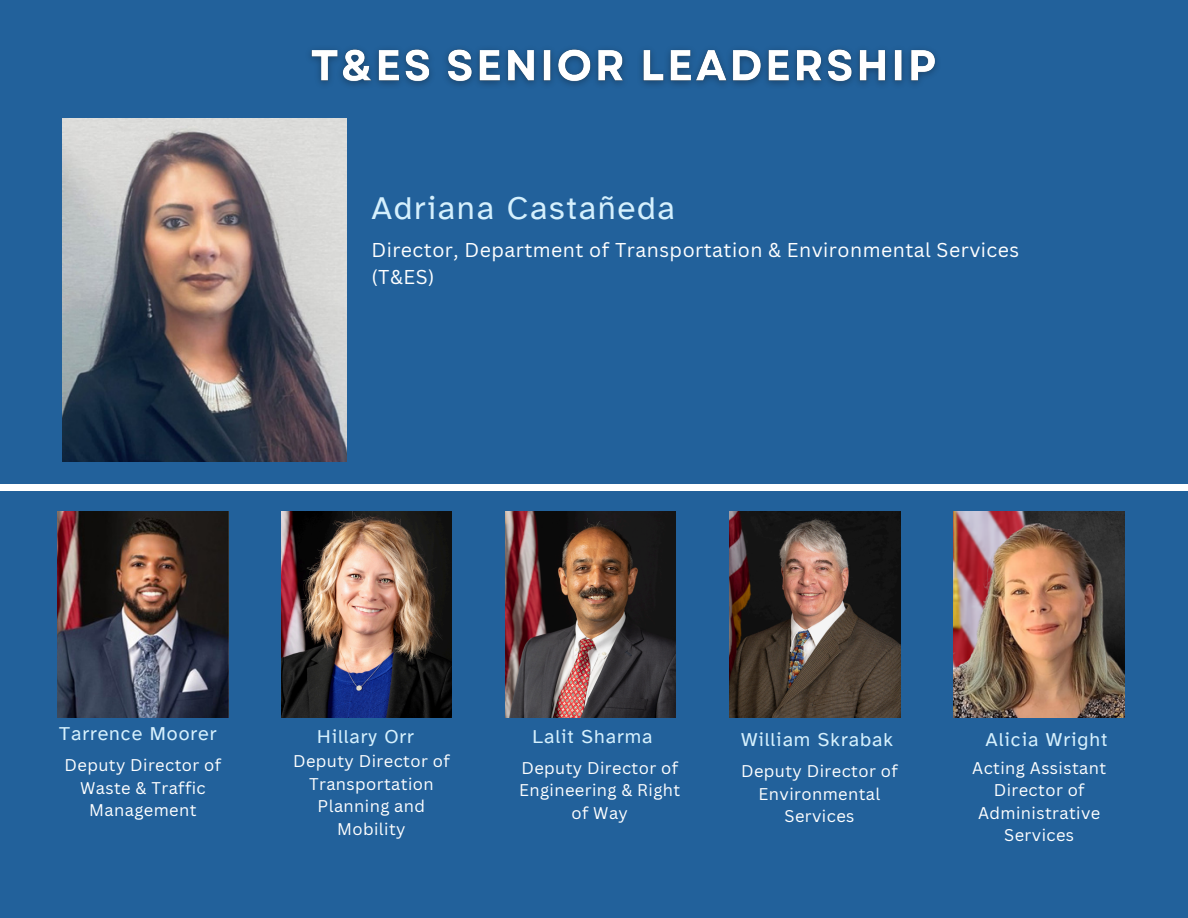
<style>
.page{position:relative;width:1188px;height:918px;background:#22619b}
.page>*{position:absolute;margin:0;border:0;box-sizing:border-box;transform-origin:0 0}
.t1{font:33.15px "Atkinson Hyperlegible";letter-spacing:.05em;color:#d5f0fd}
.t2{font:19.65px "Atkinson Hyperlegible";letter-spacing:.05em;color:#d5f0fd}
.t3{font:19.5px/27px "Canva Sans";letter-spacing:.025em;color:#fff}
.t4{font:16.5px/22.5px "Canva Sans";letter-spacing:.025em;color:#fff;text-align:center}
</style>
<div class="page">
<img style="left:63px;top:119px;width:283px;height:342px">
<img style="left:58px;top:512px;width:170px;height:206px">
<img style="left:281px;top:512px;width:171px;height:206px">
<img style="left:505px;top:512px;width:171px;height:206px">
<img style="left:730px;top:512px;width:170px;height:206px">
<div style="left:0;top:484px;width:1188px;height:7px;background:#fff"></div>
<img style="left:310px;top:49px;width:627px;height:37px">
<img style="left:954px;top:512px;width:170px;height:206px">
<h3 class="t1" style="left:371px;top:188px;width:305px">Adriana Castañeda</h3>
<p class="t3" style="left:371px;top:236px;width:649px">Director, Department of Transportation &amp; Environmental Services (T&amp;ES)</p>
<p class="t2" style="left:59px;top:721px;width:159px">Tarrence Moorer</p>
<p class="t2" style="left:317px;top:724px;width:98px">Hillary Orr</p>
<h3 class="t2" style="left:533px;top:724px;width:121px">Lalit Sharma</h3>
<p class="t2" style="left:741px;top:728px;width:154px">William Skrabak</p>
<h3 class="t4" style="left:65px;top:753px;width:158px">Deputy Director of<br>Waste &amp; Traffic<br>Management</h3>
<p class="t4" style="left:293px;top:750px;width:158px">Deputy Director of<br>Transportation<br>Planning and<br>Mobility</p>
<p class="t4" style="left:519px;top:756px;width:163px">Deputy Director of<br>Engineering &amp; Right of Way</p>
<h3 class="t4" style="left:741px;top:760px;width:158px">Deputy Director of<br>Environmental<br>Services</h3>
<p class="t2" style="left:986px;top:728px;width:123px">Alicia Wright</p>
<h3 class="t4" style="left:972px;top:756px;width:135px">Acting Assistant<br>Director of<br>Administrative<br>Services</h3>
</div>
